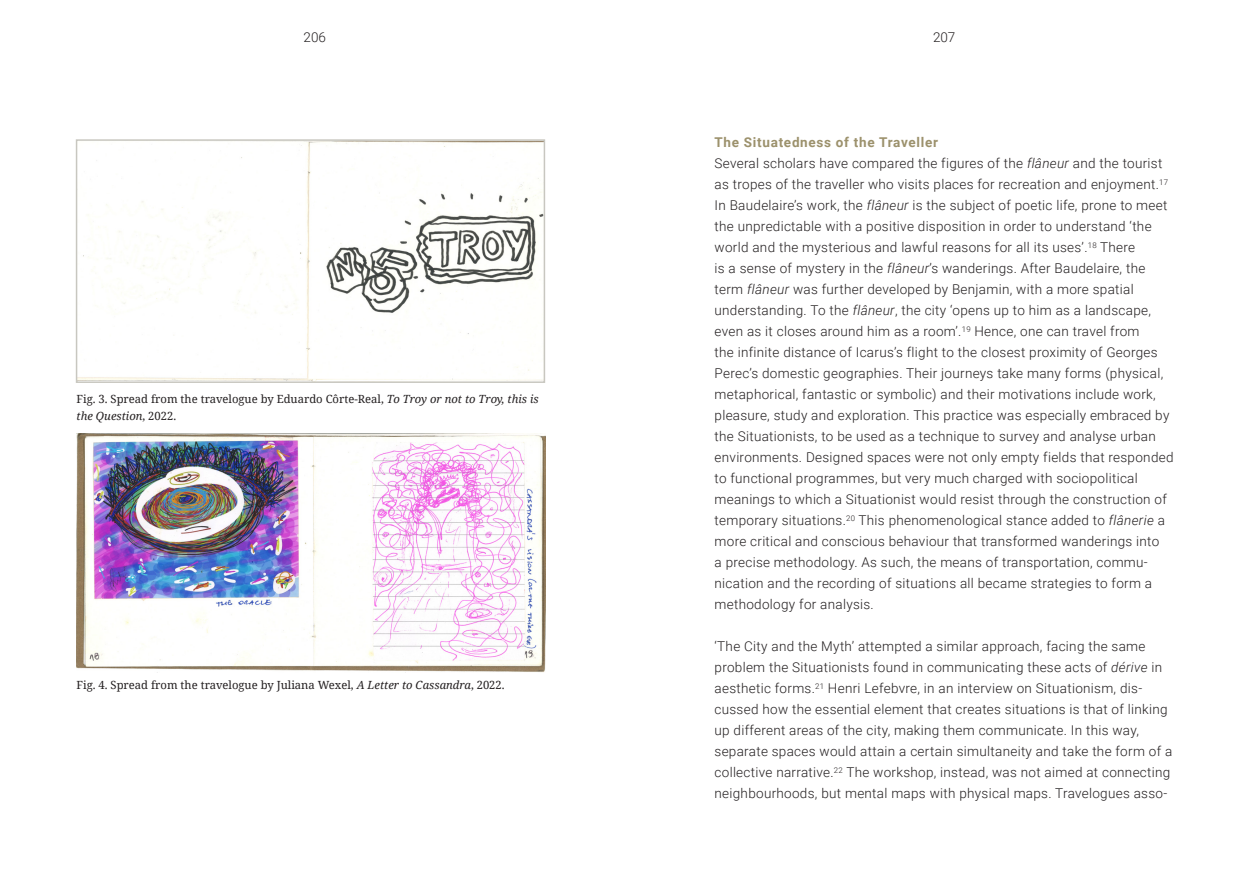
<style>
.page{position:relative;width:1259px;height:893px;background:#fff}
.page>*{position:absolute;margin:0;border:0;box-sizing:border-box;transform-origin:0 0}
.broodtekst-Roboto-light_A5{font:300 13.5px/21px "Roboto";letter-spacing:.02em;color:#231f20}
.tussenkopje-Roboto-bold{font:700 13.5px "Roboto";letter-spacing:.05em;color:#9c916c}
.bijschrift-_Noto_Serif_light_A5{font:11.25px/16.5px "Noto Serif";color:#231f20}
.s1{font-style:italic}
</style>
<div class="page">
<img style="left:79px;top:142px;width:463px;height:238px">
<div style="left:76px;top:139px;width:469px;height:244px;border:2px solid #c8c7c0"></div>
<img style="left:77px;top:434px;width:468px;height:238px">
<p class="broodtekst-Roboto-light_A5" style="left:303px;top:26px;width:24px">206</p>
<p class="broodtekst-Roboto-light_A5" style="left:933px;top:26px;width:24px">207</p>
<p class="bijschrift-_Noto_Serif_light_A5" style="left:77px;top:390px;width:463px">Fig. 3. Spread from the travelogue by Eduardo Côrte-Real, <span class="s1">To Troy or not to Troy, this is the Question</span>, 2022.</p>
<p class="bijschrift-_Noto_Serif_light_A5" style="left:77px;top:676px;width:430px">Fig. 4. Spread from the travelogue by Juliana Wexel, <span class="s1">A Letter to Cassandra</span>, 2022.</p>
<p class="tussenkopje-Roboto-bold" style="left:714px;top:133px;width:225px">The Situatedness of the Traveller</p>
<p class="broodtekst-Roboto-light_A5" style="left:714px;top:152px;width:460px">Several scholars have compared the figures of the <span class="s1">flâneur</span> and the tourist as tropes of the traveller who visits places for recreation and enjoyment.<sup>17<br></sup>In Baudelaire’s work, the <span class="s1">flâneur</span> is the subject of poetic life, prone to meet the unpredictable with a positive disposition in order to understand ‘the world and the mysterious and lawful reasons for all its uses’.<sup>18</sup> There<br>is a sense of mystery in the <span class="s1">flâneur</span>’s wanderings. After Baudelaire, the term <span class="s1">flâneur</span> was further developed by Benjamin, with a more spatial understanding. To the <span class="s1">flâneur</span>, the city ‘opens up to him as a landscape, even as it closes around him as a room’.<sup>19</sup> Hence, one can travel from<br>the infinite distance of Icarus’s flight to the closest proximity of Georges Perec’s domestic geographies. Their journeys take many forms (physical, metaphorical, fantastic or symbolic) and their motivations include work, pleasure, study and exploration. This practice was especially embraced by the Situationists, to be used as a technique to survey and analyse urban environments. Designed spaces were not only empty fields that responded to functional programmes, but very much charged with sociopolitical meanings to which a Situationist would resist through the construction of temporary situations.<sup>20</sup> This phenomenological stance added to <span class="s1">flânerie</span> a more critical and conscious behaviour that transformed wanderings into<br>a precise methodology. As such, the means of transportation, commu&shy;nication and the recording of situations all became strategies to form a methodology for analysis.</p>
<p class="broodtekst-Roboto-light_A5" style="left:714px;top:635px;width:459px">‘The City and the Myth’ attempted a similar approach, facing the same problem the Situationists found in communicating these acts of <span class="s1">dérive</span> in aesthetic forms.<sup>21</sup> Henri Lefebvre, in an interview on Situationism, dis&shy;cussed how the essential element that creates situations is that of linking up different areas of the city, making them communicate. In this way, separate spaces would attain a certain simultaneity and take the form of a collective narrative.<sup>22</sup> The workshop, instead, was not aimed at connecting neighbourhoods, but mental maps with physical maps. Travelogues asso-</p>
</div>
